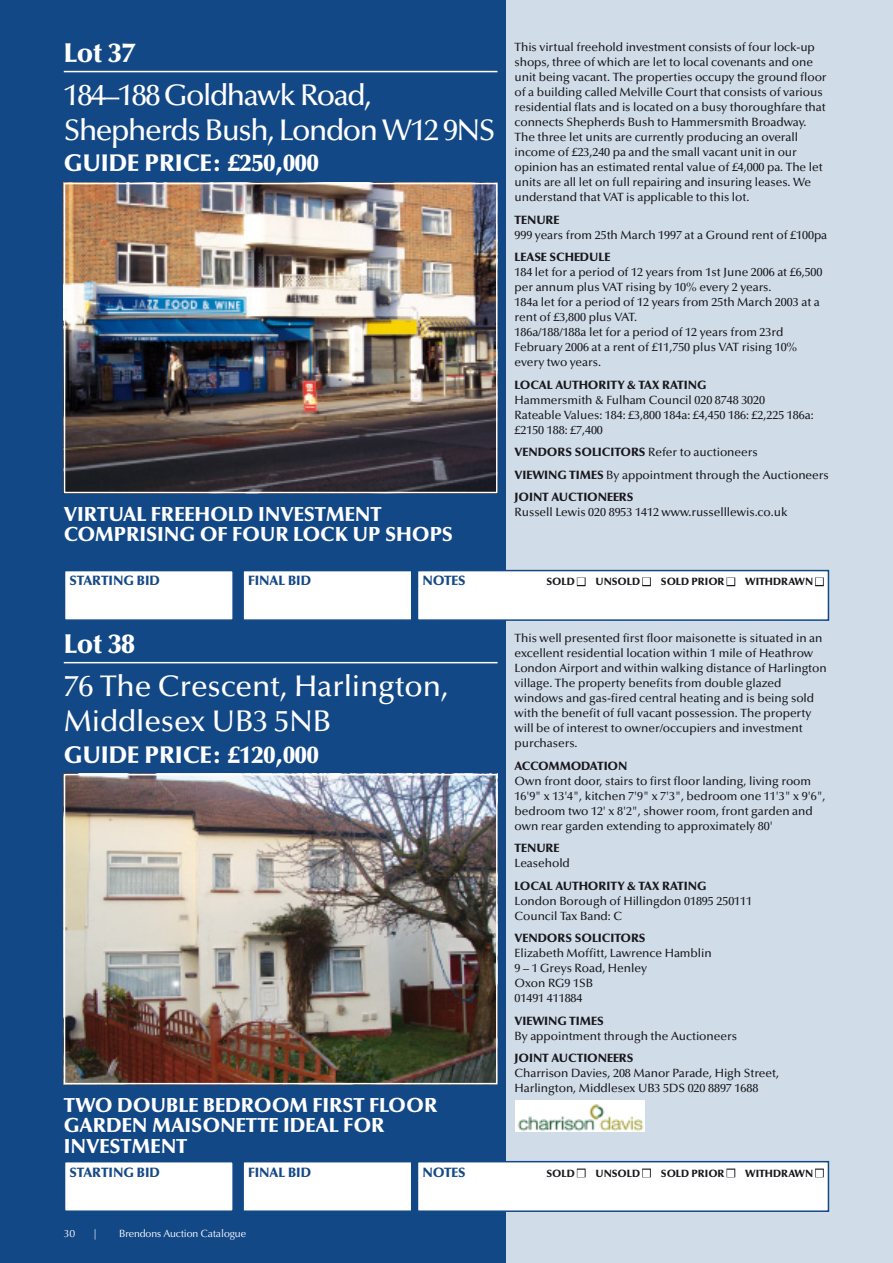
<style>
.page{position:relative;width:893px;height:1263px;background:#fff}
.page>*{position:absolute;margin:0;border:0;box-sizing:border-box;transform-origin:0 0}
.t1{font:500 30px/34.5px "Optima LT Std";letter-spacing:-.045em;color:#fff}
.t2{font:500 30px/34.5px "Optima LT Std";letter-spacing:-.005em;color:#fff}
.t3{font:900 27px "Optima LT Std";letter-spacing:-.005em;color:#fff}
.t4{font:900 24px "Optima LT Std";letter-spacing:-.005em;color:#fff}
.t5{font:900 20.25px/20.2px "Optima LT Std";letter-spacing:-.005em;color:#fff}
.t6{font:900 13.5px "Optima LT Std";letter-spacing:-.005em;color:#134887}
.t7{font:500 12px/15px "Optima LT Std";letter-spacing:-.005em;color:#1a171c}
.t8{font:900 12px "Optima LT Std";letter-spacing:-.005em;color:#1a171c}
.t9{font:900 12px "Optima LT Std";letter-spacing:-.03em;color:#1a171c}
.t10{font:900 10.5px "Optima LT Std";letter-spacing:-.005em;color:#1a171c}
.t11{font:10.5px "Optima LT Std";letter-spacing:-.005em;color:#fff}
.s1{font-weight:900}
</style>
<div class="page">
<div style="left:1px;top:0;width:892px;height:1262px;background:#d0dde8"></div>
<div style="left:1px;top:0;width:505px;height:1262px;background:#134887"></div>
<hr style="left:64px;top:71px;width:433px;height:1px;background:#fff">
<img style="left:67px;top:186px;width:427px;height:304px">
<div style="left:64px;top:183px;width:433px;height:310px;border:2px solid #fff"></div>
<div style="left:65px;top:571px;width:168px;height:49px;background:#fff"></div>
<div style="left:64px;top:570px;width:170px;height:51px;border:2px solid #134887"></div>
<div style="left:243px;top:571px;width:169px;height:49px;background:#fff"></div>
<div style="left:242px;top:570px;width:170px;height:51px;border:2px solid #134887"></div>
<div style="left:417px;top:571px;width:411px;height:49px;background:#fff"></div>
<div style="left:417px;top:570px;width:412px;height:51px;border:2px solid #134887"></div>
<hr style="left:64px;top:662px;width:433px;height:1px;background:#fff">
<img style="left:67px;top:777px;width:427px;height:304px">
<div style="left:64px;top:774px;width:433px;height:310px;border:2px solid #fff"></div>
<div style="left:65px;top:1162px;width:168px;height:49px;background:#fff"></div>
<div style="left:64px;top:1161px;width:170px;height:51px;border:2px solid #134887"></div>
<div style="left:243px;top:1162px;width:169px;height:49px;background:#fff"></div>
<div style="left:242px;top:1161px;width:170px;height:51px;border:2px solid #134887"></div>
<div style="left:417px;top:1162px;width:411px;height:49px;background:#fff"></div>
<div style="left:417px;top:1161px;width:412px;height:51px;border:2px solid #134887"></div>
<img style="left:516px;top:1100px;width:129px;height:32px">
<h2 class="t3" style="left:64px;top:37px;width:73px">Lot 37</h2>
<h1 class="t1" style="left:64px;top:81px;width:433px">184–188 Goldhawk Road,<br>Shepherds Bush, London W12 9NS</h1>
<h3 class="t4" style="left:64px;top:149px;width:257px">GUIDE PRICE: £250,000</h3>
<h3 class="t5" style="left:64px;top:504px;width:391px">VIRTUAL FREEHOLD INVESTMENT<br>COMPRISING OF FOUR LOCK UP SHOPS</h3>
<p class="t7" style="left:514px;top:41px;width:314px">This virtual freehold investment consists of four lock-up shops, three of which are let to local covenants and one unit being vacant. The properties occupy the ground floor of a building called Melville Court that consists of various residential flats and is located on a busy thoroughfare that connects Shepherds Bush to Hammersmith Broadway.<br>The three let units are currently producing an overall income of £23,240 pa and the small vacant unit in our opinion has an estimated rental value of £4,000 pa. The let units are all let on full repairing and insuring leases. We understand that VAT is applicable to this lot.</p>
<p class="t8" style="left:514px;top:213px;width:47px">TENURE</p>
<p class="t7" style="left:514px;top:228px;width:314px">999 years from 25th March 1997 at a Ground rent of £100pa</p>
<p class="t8" style="left:514px;top:250px;width:97px">LEASE SCHEDULE</p>
<p class="t7" style="left:514px;top:266px;width:310px">184 let for a period of 12 years from 1st June 2006 at £6,500 per annum plus VAT rising by 10% every 2 years.<br>184a let for a period of 12 years from 25th March 2003 at a rent of £3,800 plus VAT.<br>186a/188/188a let for a period of 12 years from 23rd February 2006 at a rent of £11,750 plus VAT rising 10% every two years.</p>
<p class="t8" style="left:514px;top:377px;width:193px">LOCAL AUTHORITY &amp; TAX RATING</p>
<p class="t7" style="left:514px;top:393px;width:301px">Hammersmith &amp; Fulham Council 020 8748 3020<br>Rateable Values: 184: £3,800 184a: £4,450 186: £2,225 186a: £2150 188: £7,400</p>
<p class="t7" style="left:514px;top:442px;width:316px;line-height:22.5px"><span class="s1">VENDORS SOLICITORS</span> Refer to auctioneers<br><span class="s1">VIEWING TIMES</span> By appointment through the Auctioneers<br><span class="s1">JOINT AUCTIONEERS</span></p>
<p class="t7" style="left:514px;top:506px;width:275px">Russell Lewis 020 8953 1412 www.russelllewis.co.uk</p>
<p class="t6" style="left:70px;top:573px;width:92px">STARTING BID</p>
<p class="t6" style="left:248px;top:573px;width:65px">FINAL BID</p>
<p class="t6" style="left:422px;top:573px;width:45px">NOTES</p>
<p class="t10" style="left:546px;top:576px;width:278px">SOLD ■ UNSOLD ■ SOLD PRIOR ■ WITHDRAWN ■</p>
<h2 class="t3" style="left:64px;top:628px;width:73px">Lot 38</h2>
<h1 class="t2" style="left:64px;top:672px;width:386px">76 The Crescent, Harlington,<br>Middlesex UB3 5NB</h1>
<h3 class="t4" style="left:64px;top:740px;width:257px">GUIDE PRICE: £120,000</h3>
<h3 class="t5" style="left:64px;top:1095px;width:375px">TWO DOUBLE BEDROOM FIRST FLOOR<br>GARDEN MAISONETTE IDEAL FOR<br>INVESTMENT</h3>
<p class="t7" style="left:514px;top:632px;width:314px">This well presented first floor maisonette is situated in an excellent residential location within 1 mile of Heathrow London Airport and within walking distance of Harlington village. The property benefits from double glazed windows and gas-fired central heating and is being sold with the benefit of full vacant possession. The property will be of interest to owner/occupiers and investment purchasers.</p>
<p class="t9" style="left:514px;top:759px;width:114px">ACCOMMODATION</p>
<p class="t7" style="left:514px;top:775px;width:313px">Own front door, stairs to first floor landing, living room 16'9" x 13'4", kitchen 7'9" x 7'3", bedroom one 11'3" x 9'6", bedroom two 12' x 8'2", shower room, front garden and own rear garden extending to approximately 80'</p>
<p class="t8" style="left:514px;top:841px;width:47px">TENURE</p>
<p class="t7" style="left:514px;top:857px;width:57px">Leasehold</p>
<p class="t8" style="left:514px;top:879px;width:193px">LOCAL AUTHORITY &amp; TAX RATING</p>
<p class="t7" style="left:514px;top:894px;width:239px">London Borough of Hillingdon 01895 250111<br>Council Tax Band: C</p>
<p class="t8" style="left:514px;top:931px;width:133px">VENDORS SOLICITORS</p>
<p class="t7" style="left:514px;top:947px;width:199px">Elizabeth Moffitt, Lawrence Hamblin<br>9 – 1 Greys Road, Henley<br>Oxon RG9 1SB<br>01491 411884</p>
<p class="t8" style="left:514px;top:1013px;width:91px">VIEWING TIMES</p>
<p class="t7" style="left:514px;top:1029px;width:224px">By appointment through the Auctioneers</p>
<p class="t8" style="left:514px;top:1051px;width:121px">JOINT AUCTIONEERS</p>
<p class="t7" style="left:514px;top:1067px;width:266px">Charrison Davies, 208 Manor Parade, High Street,<br>Harlington, Middlesex UB3 5DS 020 8897 1688</p>
<p class="t6" style="left:70px;top:1164px;width:92px">STARTING BID</p>
<p class="t6" style="left:248px;top:1164px;width:65px">FINAL BID</p>
<p class="t6" style="left:422px;top:1164px;width:45px">NOTES</p>
<p class="t10" style="left:546px;top:1167px;width:278px">SOLD ■ UNSOLD ■ SOLD PRIOR ■ WITHDRAWN ■</p>
<p class="t11" style="left:64px;top:1229px;width:13px">30</p>
<p class="t11" style="left:94px;top:1229px;width:5px">|</p>
<p class="t11" style="left:119px;top:1229px;width:128px">Brendons Auction Catalogue</p>
</div>
